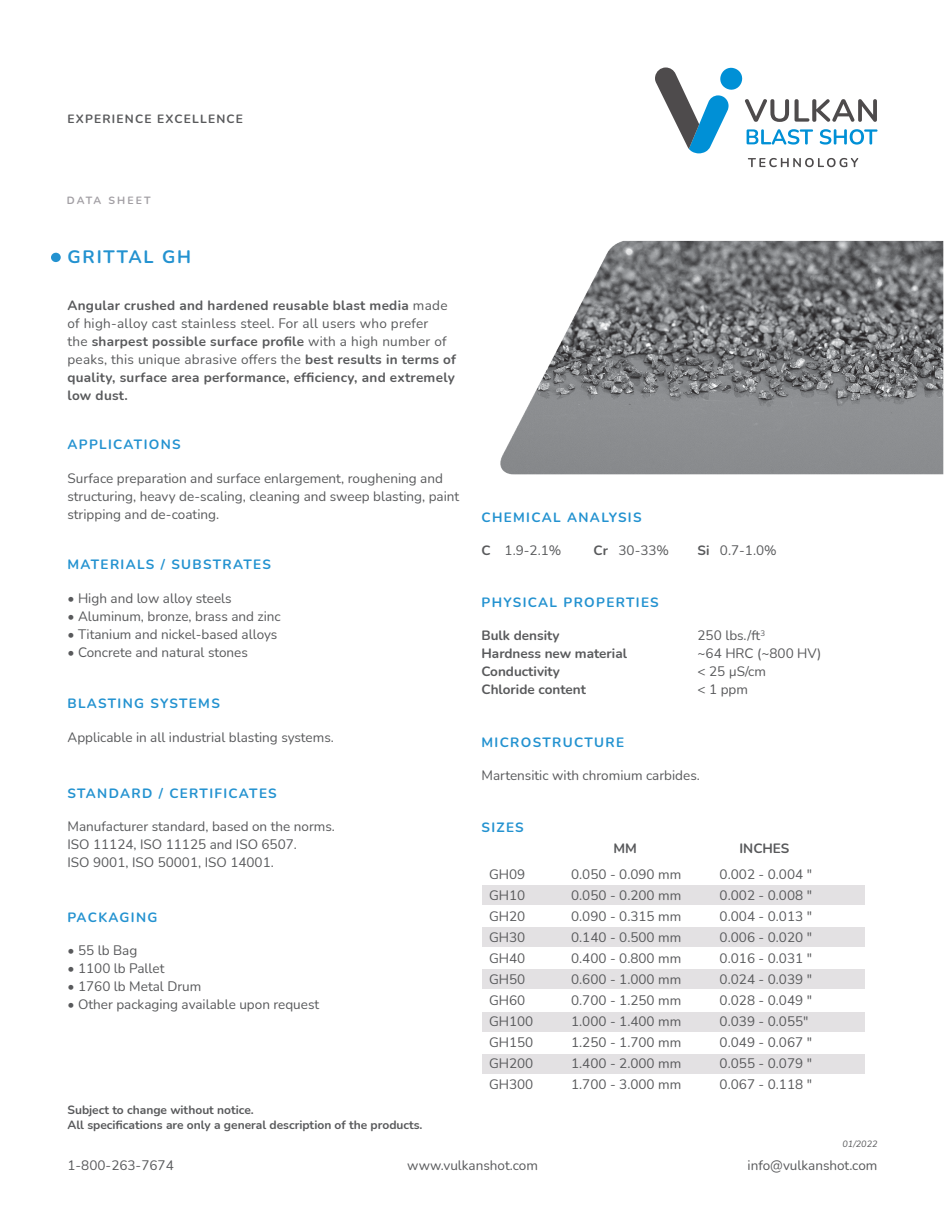
<style>
.page{position:relative;width:945px;height:1215px;background:#fff}
.page>*{position:absolute;margin:0;border:0;box-sizing:border-box;transform-origin:0 0}
.t1{font:700 18px "Nunito";letter-spacing:.1em;color:#2392d0}
.t2{font:13.5px/21px "Nunito";color:#58595b}
.t3{font:700 13.5px/18px "Nunito";letter-spacing:.02em;color:#58595b}
.t4{font:700 13.5px "Nunito";letter-spacing:.1em;color:#2392d0}
.t5{font:700 13.5px "Nunito";color:#58595b}
.t6{font:700 12px/15px "Nunito";color:#58595b}
.t7{font:700 12px "Nunito";letter-spacing:.1em;color:#58595b}
.t8{font:700 10.5px "Nunito";letter-spacing:.195em;color:#a29fa4}
.t9{font:italic 9px "Nunito";color:#58595b}
.s1{font-weight:400}
.s2{font-weight:700}
</style>
<div class="page">
<svg style="left:655px;top:68px;width:223px;height:99px"></svg>
<div style="left:482px;top:886px;width:383px;height:19px;background:#e3e1e3"></div>
<div style="left:482px;top:927px;width:383px;height:20px;background:#e3e1e3"></div>
<div style="left:482px;top:969px;width:383px;height:20px;background:#e3e1e3"></div>
<div style="left:482px;top:1012px;width:383px;height:20px;background:#e3e1e3"></div>
<div style="left:482px;top:1054px;width:383px;height:20px;background:#e3e1e3"></div>
<div style="left:51px;top:253px;width:10px;height:9px;background:#2392d0;border-radius:50%"></div>
<img style="left:500px;top:240px;width:444px;height:235px">
<p class="t7" style="left:68px;top:110px;width:177px">EXPERIENCE EXCELLENCE</p>
<p class="t8" style="left:67px;top:193px;width:85px">DATA SHEET</p>
<h1 class="t1" style="left:68px;top:244px;width:125px">GRITTAL GH</h1>
<p class="t3" style="left:68px;top:296px;width:390px">Angular crushed and hardened reusable blast media <span class="s1">made of high-alloy cast stainless steel. For all users who prefer<br>the</span> sharpest possible surface profile <span class="s1">with a high number of peaks, this unique abrasive offers the</span> best results in terms of quality, surface area performance, efficiency, and extremely low dust.</p>
<p class="t4" style="left:68px;top:435px;width:115px">APPLICATIONS</p>
<p class="t2" style="left:68px;top:469px;width:393px;line-height:18px">Surface preparation and surface enlargement, roughening and structuring, heavy de-scaling, cleaning and sweep blasting, paint stripping and de-coating.</p>
<p class="t4" style="left:68px;top:555px;width:205px">MATERIALS / SUBSTRATES</p>
<p class="t2" style="left:68px;top:587px;width:166px">• High and low alloy steels</p>
<p class="t2" style="left:68px;top:605px;width:215px">• Aluminum, bronze, brass and zinc</p>
<p class="t2" style="left:68px;top:623px;width:211px">• Titanium and nickel-based alloys</p>
<p class="t2" style="left:68px;top:641px;width:182px">• Concrete and natural stones</p>
<p class="t4" style="left:68px;top:694px;width:154px">BLASTING SYSTEMS</p>
<p class="t2" style="left:68px;top:726px;width:268px">Applicable in all industrial blasting systems.</p>
<p class="t4" style="left:68px;top:784px;width:211px">STANDARD / CERTIFICATES</p>
<p class="t2" style="left:68px;top:817px;width:269px;line-height:18px">Manufacturer standard, based on the norms.<br>ISO 11124, ISO 11125 and ISO 6507.<br>ISO 9001, ISO 50001, ISO 14001.</p>
<p class="t4" style="left:68px;top:907px;width:91px">PACKAGING</p>
<p class="t2" style="left:68px;top:939px;width:71px">• 55 lb Bag</p>
<p class="t2" style="left:68px;top:957px;width:98px">• 1100 lb Pallet</p>
<p class="t2" style="left:68px;top:975px;width:135px">• 1760 lb Metal Drum</p>
<p class="t2" style="left:68px;top:993px;width:253px">• Other packaging available upon request</p>
<p class="t6" style="left:68px;top:1102px;width:357px">Subject to change without notice.<br>All specifications are only a general description of the products.</p>
<p class="t4" style="left:482px;top:508px;width:162px">CHEMICAL ANALYSIS</p>
<p class="t2" style="left:482px;top:540px;width:81px"><span class="s2">C</span> 1.9-2.1%</p>
<p class="t2" style="left:594px;top:540px;width:77px"><span class="s2">Cr</span> 30-33%</p>
<p class="t2" style="left:698px;top:540px;width:81px"><span class="s2">Si</span> 0.7-1.0%</p>
<p class="t4" style="left:482px;top:593px;width:179px">PHYSICAL PROPERTIES</p>
<p class="t5" style="left:482px;top:626px;width:80px">Bulk density</p>
<p class="t2" style="left:698px;top:625px;width:69px">250 lbs./ft<sup>3</sup></p>
<p class="t5" style="left:482px;top:644px;width:147px">Hardness new material</p>
<p class="t2" style="left:698px;top:643px;width:126px">~64 HRC (~800 HV)</p>
<p class="t5" style="left:482px;top:662px;width:80px">Conductivity</p>
<p class="t2" style="left:698px;top:661px;width:70px">&lt; 25 µS/cm</p>
<p class="t5" style="left:482px;top:680px;width:106px">Chloride content</p>
<p class="t2" style="left:698px;top:679px;width:52px">&lt; 1 ppm</p>
<p class="t4" style="left:482px;top:733px;width:144px">MICROSTRUCTURE</p>
<p class="t2" style="left:482px;top:765px;width:220px">Martensitic with chromium carbides.</p>
<p class="t4" style="left:482px;top:818px;width:44px">SIZES</p>
<p class="t2" style="left:489px;top:863px;width:46px">GH09<br>GH10<br>GH20<br>GH30<br>GH40<br>GH50<br>GH60<br>GH100<br>GH150<br>GH200<br>GH300</p>
<p class="t3" style="left:614px;top:839px;width:25px">MM</p>
<p class="t3" style="left:739px;top:839px;width:51px">INCHES</p>
<p class="t2" style="left:571px;top:864px;width:112px">0.050 - 0.090 mm</p>
<p class="t2" style="left:720px;top:864px;width:94px">0.002 - 0.004 ″</p>
<p class="t2" style="left:571px;top:885px;width:112px">0.050 - 0.200 mm</p>
<p class="t2" style="left:720px;top:885px;width:94px">0.002 - 0.008 ″</p>
<p class="t2" style="left:571px;top:906px;width:112px">0.090 - 0.315 mm</p>
<p class="t2" style="left:720px;top:906px;width:94px">0.004 - 0.013 ″</p>
<p class="t2" style="left:571px;top:927px;width:112px">0.140 - 0.500 mm</p>
<p class="t2" style="left:720px;top:927px;width:94px">0.006 - 0.020 ″</p>
<p class="t2" style="left:571px;top:948px;width:112px">0.400 - 0.800 mm</p>
<p class="t2" style="left:720px;top:948px;width:94px">0.016 - 0.031 ″</p>
<p class="t2" style="left:571px;top:969px;width:112px">0.600 - 1.000 mm</p>
<p class="t2" style="left:720px;top:969px;width:94px">0.024 - 0.039 ″</p>
<p class="t2" style="left:571px;top:990px;width:112px">0.700 - 1.250 mm</p>
<p class="t2" style="left:720px;top:990px;width:94px">0.028 - 0.049 ″</p>
<p class="t2" style="left:571px;top:1011px;width:112px">1.000 - 1.400 mm</p>
<p class="t2" style="left:720px;top:1011px;width:90px">0.039 - 0.055″</p>
<p class="t2" style="left:571px;top:1032px;width:112px">1.250 - 1.700 mm</p>
<p class="t2" style="left:720px;top:1032px;width:94px">0.049 - 0.067 ″</p>
<p class="t2" style="left:571px;top:1053px;width:112px">1.400 - 2.000 mm</p>
<p class="t2" style="left:720px;top:1053px;width:94px">0.055 - 0.079 ″</p>
<p class="t2" style="left:571px;top:1074px;width:112px">1.700 - 3.000 mm</p>
<p class="t2" style="left:720px;top:1074px;width:94px">0.067 - 0.118 ″</p>
<p class="t9" style="left:843px;top:1137px;width:36px">01/2022</p>
<p class="t2" style="left:68px;top:1154px;width:108px">1-800-263-7674</p>
<p class="t2" style="left:407px;top:1154px;width:132px">www.vulkanshot.com</p>
<p class="t2" style="left:748px;top:1154px;width:131px">info@vulkanshot.com</p>
</div>
